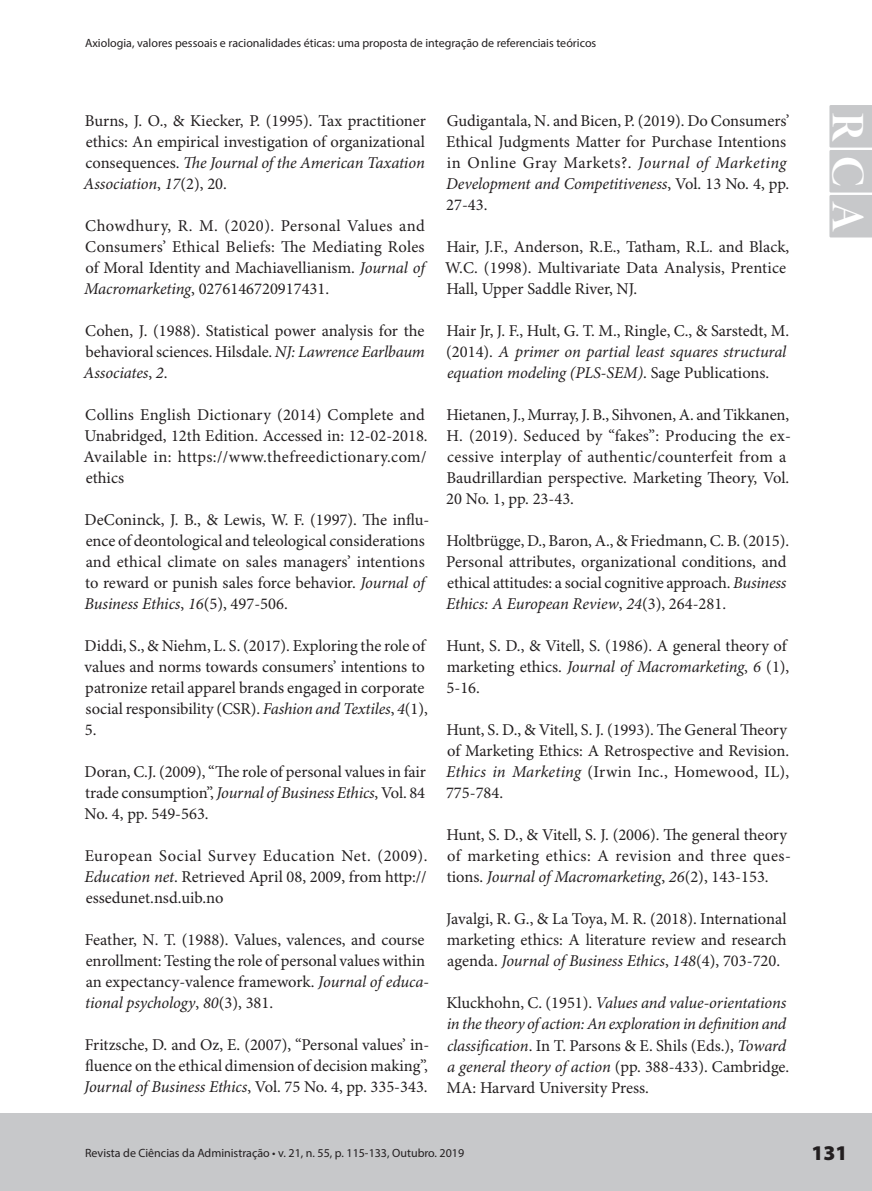
<style>
.page{position:relative;width:872px;height:1191px;background:#fff}
.page>*{position:absolute;margin:0;border:0;box-sizing:border-box;transform-origin:0 0}
.t1{font:46.8px "Minion Pro Bold Disp";color:#fff}
.t2{font:900 21px "Myriad Pro";color:#231f20}
.t3{font:16.5px/21px "Minion Pro";color:#231f20}
.t4{font:italic 16.5px/21px "Minion Pro";letter-spacing:-.015em;color:#231f20}
.t5{font:16.5px/21px "Minion Pro";letter-spacing:.02em;color:#231f20}
.t6{font:12px "Myriad Pro";color:#231f20}
.s1{font-style:italic}
.s2{font-style:normal}
</style>
<div class="page">
<div style="left:0;top:1113px;width:872px;height:78px;background:#c7c8ca"></div>
<div style="left:829px;top:105px;width:43px;height:132px;background:#c7c8ca"></div>
<p class="t6" style="left:85px;top:35px;width:513px">Axiologia, valores pessoais e racionalidades éticas: uma proposta de integração de referenciais teóricos</p>
<p class="t3" style="left:84px;top:111px;width:344px;text-align:justify">Burns, J. O., &amp; Kiecker, P. (1995). Tax practitioner ethics: An empirical investigation of organizational consequences. <span class="s1">The Journal of the American Taxation Association</span>, <span class="s1">17</span>(2), 20.</p>
<p class="t3" style="left:84px;top:216px;width:342px;text-align:justify">Chowdhury, R. M. (2020). Personal Values and Consumers’ Ethical Beliefs: The Mediating Roles of Moral Identity and Machiavellianism. <span class="s1">Journal of Macromarketing</span>, 0276146720917431.</p>
<p class="t3" style="left:84px;top:321px;width:343px;text-align:justify">Cohen, J. (1988). Statistical power analysis for the behavioral sciences. Hilsdale. <span class="s1">NJ: Lawrence Earlbaum Associates</span>, <span class="s1">2</span>.</p>
<p class="t3" style="left:84px;top:405px;width:345px">Collins English Dictionary (2014) Complete and Unabridged, 12th Edition. Accessed in: 12-02-2018.<br>Available in: https://www.thefreedictionary.com/ ethics</p>
<p class="t3" style="left:84px;top:510px;width:346px">DeConinck, J. B., &amp; Lewis, W. F. (1997). The influ&shy;ence of deontological and teleological considerations and ethical climate on sales managers’ intentions to reward or punish sales force behavior. <span class="s1">Journal of Business Ethics</span>, <span class="s1">16</span>(5), 497-506.</p>
<p class="t3" style="left:84px;top:636px;width:345px">Diddi, S., &amp; Niehm, L. S. (2017). Exploring the role of values and norms towards consumers’ intentions to patronize retail apparel brands engaged in corporate social responsibility (CSR). <span class="s1">Fashion and Textiles</span>, <span class="s1">4</span>(1), 5.</p>
<p class="t3" style="left:85px;top:762px;width:343px;text-align:justify">Doran, C.J. (2009), “The role of personal values in fair trade consumption”, <span class="s1">Journal of Business Ethics</span>, Vol. 84<br>No. 4, pp. 549-563.</p>
<p class="t3" style="left:85px;top:846px;width:344px;text-align:justify">European Social Survey Education Net. (2009).<br><span class="s1">Education net</span>. Retrieved April 08, 2009, from http:// essedunet.nsd.uib.no</p>
<p class="t3" style="left:85px;top:930px;width:346px">Feather, N. T. (1988). Values, valences, and course enrollment: Testing the role of personal values within an expectancy-valence framework. <span class="s1">Journal of educa&shy;tional psychology</span>, <span class="s1">80</span>(3), 381.</p>
<p class="t3" style="left:84px;top:1035px;width:346px;text-align:justify">Fritzsche, D. and Oz, E. (2007), “Personal values’ in&shy;fluence on the ethical dimension of decision making”, <span class="s1">Journal of Business Ethics</span>, Vol. 75 No. 4, pp. 335-343.</p>
<p class="t3" style="left:446px;top:111px;width:345px">Gudigantala, N. and Bicen, P. (2019). Do Consumers’ Ethical Judgments Matter for Purchase Intentions in Online Gray Markets?. <span class="s1">Journal of Marketing Development and Competitiveness</span>, Vol. 13 No. 4, pp.<br>27-43.</p>
<p class="t3" style="left:445px;top:237px;width:346px">Hair, J.F., Anderson, R.E., Tatham, R.L. and Black,<br>W.C. (1998). Multivariate Data Analysis, Prentice<br>Hall, Upper Saddle River, NJ.</p>
<p class="t3" style="left:446px;top:321px;width:344px">Hair Jr, J. F., Hult, G. T. M., Ringle, C., &amp; Sarstedt, M. (2014). <span class="s1">A primer on partial least squares structural equation modeling (PLS-SEM)</span>. Sage Publications.</p>
<p class="t3" style="left:446px;top:405px;width:346px">Hietanen, J., Murray, J. B., Sihvonen, A. and Tikkanen, H. (2019). Seduced by “fakes”: Producing the ex&shy;cessive interplay of authentic/counterfeit from a Baudrillardian perspective. Marketing Theory, Vol.<br>20 No. 1, pp. 23-43.</p>
<p class="t3" style="left:446px;top:531px;width:344px">Holtbrügge, D., Baron, A., &amp; Friedmann, C. B. (2015).<br>Personal attributes, organizational conditions, and ethical attitudes: a social cognitive approach. <span class="s1">Business Ethics: A European Review</span>, <span class="s1">24</span>(3), 264-281.</p>
<p class="t3" style="left:446px;top:636px;width:344px">Hunt, S. D., &amp; Vitell, S. (1986). A general theory of marketing ethics. <span class="s1">Journal of Macromarketing</span>, <span class="s1">6</span> (1),<br>5-16.</p>
<p class="t3" style="left:446px;top:720px;width:345px">Hunt, S. D., &amp; Vitell, S. J. (1993). The General Theory of Marketing Ethics: A Retrospective and Revision.<br><span class="s1">Ethics in Marketing</span> (Irwin Inc., Homewood, IL), 775-784.</p>
<p class="t5" style="left:446px;top:825px;width:346px">Hunt, S. D., &amp; Vitell, S. J. (2006). The general theory of marketing ethics: A revision and three ques&shy;tions. <span class="s1">Journal of Macromarketing</span>, <span class="s1">26</span>(2), 143-153.</p>
<p class="t3" style="left:446px;top:909px;width:342px;text-align:justify">Javalgi, R. G., &amp; La Toya, M. R. (2018). International marketing ethics: A literature review and research agenda. <span class="s1">Journal of Business Ethics</span>, <span class="s1">148</span>(4), 703-720.</p>
<p class="t4" style="left:446px;top:993px;width:344px"><span class="s2">Kluckhohn, C. (1951).</span> Values and value-orientations in the theory of action: An exploration in definition and classification<span class="s2">. In T. Parsons &amp; E. Shils (Eds.),</span> Toward a general theory of action <span class="s2">(pp. 388-433). Cambridge.<br>MA: Harvard University Press.</span></p>
<h1 class="t1" style="left:875px;top:112px;width:121px;rotate:90deg">RCA</h1>
<p class="t6" style="left:85px;top:1145px;width:381px">Revista de Ciências da Administração • v. 21, n. 55, p. 115-133, Outubro. 2019</p>
<p class="t2" style="left:811px;top:1141px;width:38px">131</p>
</div>
